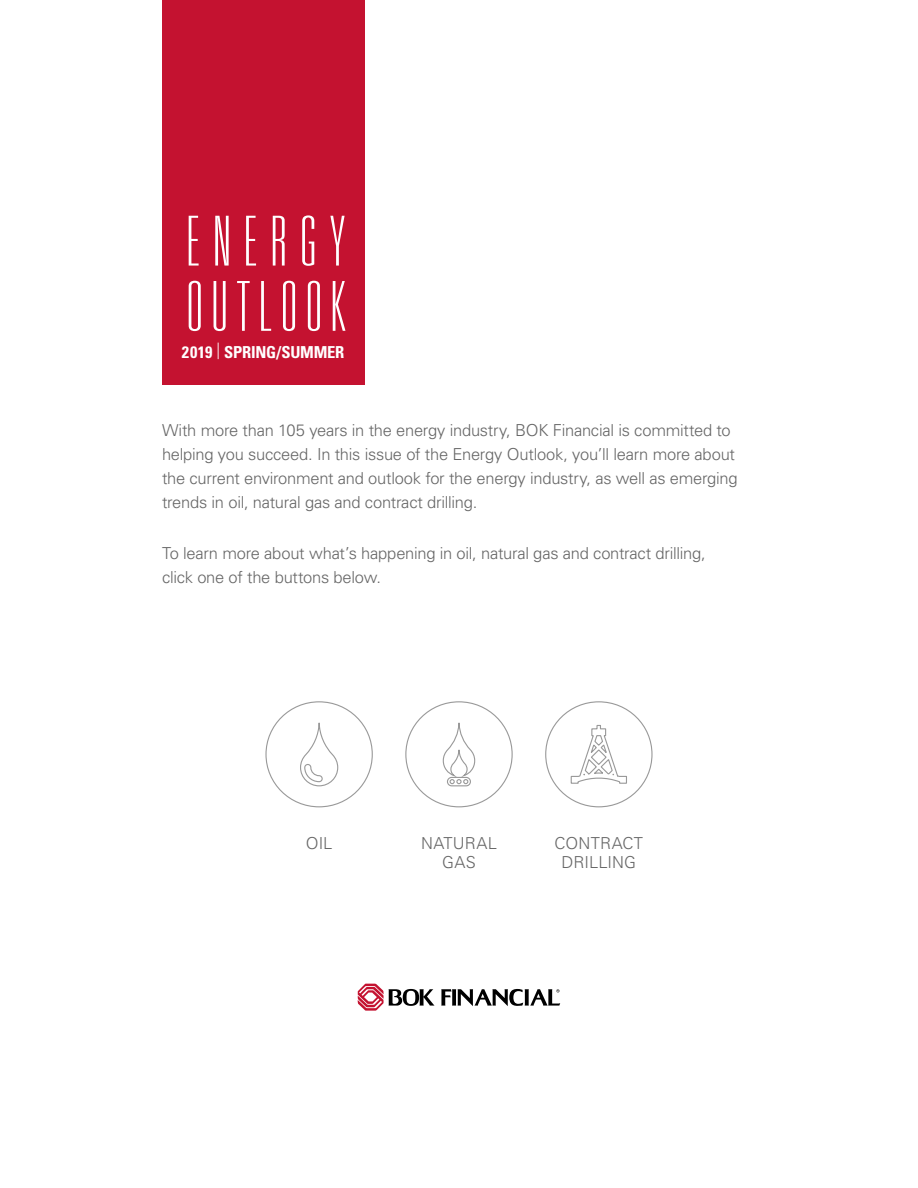
<style>
.page{position:relative;width:918px;height:1188px;background:#fff}
.page>*{position:absolute;margin:0;border:0;box-sizing:border-box;transform-origin:0 0}
.t1{font:100 ultra-condensed 69px/65.2px "Univers";letter-spacing:.14em;color:#fff}
.t2{font:300 16.5px/24px "Univers";letter-spacing:-.015em;color:#666}
.t3{font:700 condensed 16.5px "Univers";letter-spacing:-.015em;color:#fff}
.t4{font:300 16.5px/19.5px "Univers";letter-spacing:.005em;color:#666;text-align:center}
.t5{font:300 16.5px/19.5px "Univers";letter-spacing:.015em;color:#666;text-align:center}
.s1{font-weight:300}
</style>
<div class="page">
<div style="left:162px;top:0;width:202px;height:384px;background:#c41230"></div>
<svg style="left:265px;top:701px;width:108px;height:107px"></svg>
<svg style="left:405px;top:701px;width:108px;height:107px"></svg>
<svg style="left:545px;top:701px;width:108px;height:107px"></svg>
<svg style="left:358px;top:984px;width:77px;height:27px"></svg>
<svg style="left:441px;top:989px;width:119px;height:17px"></svg>
<h1 class="t1" style="left:186px;top:210px;width:160px">ENERGY<br>OUTLOOK</h1>
<p class="t3" style="left:182px;top:342px;width:164px">2019 <span class="s1">|</span> SPRING/SUMMER</p>
<p class="t2" style="left:162px;top:417px;width:577px">With more than 105 years in the energy industry, BOK Financial is committed to helping you succeed. In this issue of the Energy Outlook, you’ll learn more about the current environment and outlook for the energy industry, as well as emerging trends in oil, natural gas and contract drilling.</p>
<p class="t2" style="left:162px;top:540px;width:545px">To learn more about what’s happening in oil, natural gas and contract drilling, click one of the buttons below.</p>
<p class="t2" style="left:306px;top:830px;width:28px">OIL</p>
<p class="t5" style="left:421px;top:833px;width:77px">NATURAL<br>GAS</p>
<p class="t4" style="left:555px;top:833px;width:90px">CONTRACT<br>DRILLING</p>
</div>
